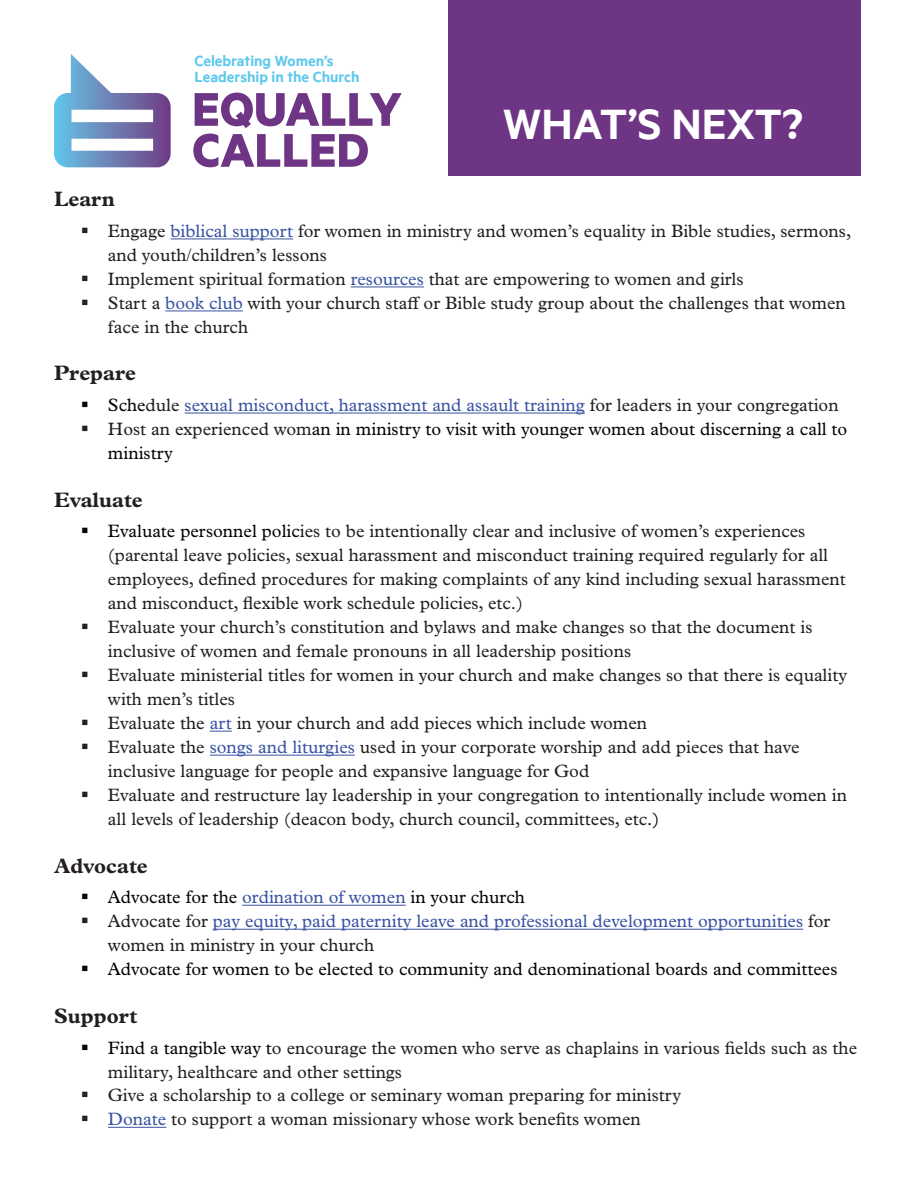
<style>
.page{position:relative;width:918px;height:1188px;background:#fff}
.page>*{position:absolute;margin:0;border:0;box-sizing:border-box;transform-origin:0 0}
.t1{font:600 48px "Metric";color:#fff}
.t2{font:700 21px "Plantin MT Pro";color:#231f20}
.t3{font:18px/24px "Plantin MT Pro";color:#231f20}
.t4{font:18px/24px "Plantin MT Pro";color:#040503}
.t5{font:18px/24px "Plantin MT Pro";color:#3853a3}
.t6{font:600 16.65px/16px "Metric";color:#5dc8ec}
.s1{color:#3853a3}
.s2{color:#231f20}
.s3{color:#040503}
</style>
<div class="page">
<div style="left:448px;top:0;width:413px;height:176px;background:#6e3585"></div>
<hr style="left:171px;top:238px;width:122px;height:1px;background:#3853a3">
<hr style="left:351px;top:286px;width:73px;height:1px;background:#3853a3">
<hr style="left:165px;top:310px;width:78px;height:1px;background:#3853a3">
<hr style="left:185px;top:413px;width:400px;height:1px;background:#3853a3">
<svg style="left:210px;top:731px;width:22px;height:1px"></svg>
<hr style="left:210px;top:755px;width:145px;height:1px;background:#3853a3">
<hr style="left:242px;top:905px;width:164px;height:1px;background:#3853a3">
<hr style="left:213px;top:929px;width:590px;height:1px;background:#3853a3">
<hr style="left:108px;top:1127px;width:58px;height:1px;background:#3853a3">
<svg style="left:54px;top:54px;width:117px;height:113px"></svg>
<svg style="left:195px;top:93px;width:207px;height:35px"></svg>
<svg style="left:193px;top:134px;width:175px;height:33px"></svg>
<p class="t6" style="left:194px;top:52px;width:166px">Celebrating Women’s<br>Leadership in the Church</p>
<h1 class="t1" style="left:503px;top:95px;width:301px">WHAT’S NEXT?</h1>
<p class="t2" style="left:54px;top:187px;width:62px">Learn</p>
<p class="t3" style="left:108px;top:219px;width:745px">Engage <span class="s1">biblical support</span> for women in ministry and women’s equality in Bible studies, sermons, and youth/children’s lessons<br>Implement spiritual formation <span class="s1">resources</span> that are empowering to women and girls<br>Start a <span class="s1">book club</span> with your church staff or Bible study group about the challenges that women face in the church</p>
<p class="t2" style="left:54px;top:361px;width:84px">Prepare</p>
<p class="t4" style="left:108px;top:393px;width:741px">Sche<span class="s2">dule</span> <span class="s1">sexual misconduct, harassment and assault training</span> <span class="s2">for leaders in your congregation<br>Host an experienced wom</span>an in ministry to visit with younger women about discerning a call to ministry</p>
<p class="t2" style="left:54px;top:487px;width:90px">Evaluate</p>
<p class="t3" style="left:108px;top:519px;width:741px"><span class="s3">Evaluate personnel polic</span>ies to be intentionally clear and inclusive of women’s experiences (parental leave policies, sexual harassment and misconduct training required regularly for all employees, defined procedures for making complaints of any kind including sexual harassment and misconduct, flexible work schedule policies, etc.)<br>Evaluate your church’s constitution and bylaws and make changes so that the document is inclusive of women and female pronouns in all leadership positions<br>Evaluate ministerial titles for women in your church and make changes so that there is equality with men’s titles<br>Evaluate the <span class="s1">art</span> in your church and add pieces which include women<br>Evaluate the <span class="s1">songs and liturgies</span> used in your corporate worship and add pieces that have inclusive language for people and expansive language for God<br>Evaluate and restructure lay leadership in your congregation to intentionally include women in all levels of leadership (deacon body, church council, committees, etc<span class="s3">.)</span></p>
<p class="t2" style="left:54px;top:853px;width:95px">Advocate</p>
<p class="t5" style="left:108px;top:885px;width:724px"><span class="s3">Advocate for the</span> ordination of women <span class="s3">in your church<br></span><span class="s2">Advocate for</span> pay equity, paid paternity leave and professional development opportunities <span class="s2">for women in ministry in your church</span></p>
<p class="t4" style="left:108px;top:957px;width:731px">Advocate for women to be elected to community and denominational boards and committees</p>
<p class="t2" style="left:54px;top:1003px;width:85px">Support</p>
<p class="t3" style="left:108px;top:1036px;width:751px"><span class="s3">Find a tangible way t</span>o encourage the women who serve as chaplains in various fields such as the military, healthcare and other settings<br>Give a scholarship to a college or seminary woman preparing for ministry<br><span class="s1">Donate</span> to support a woman missionary whose work benefits women</p>
</div>
